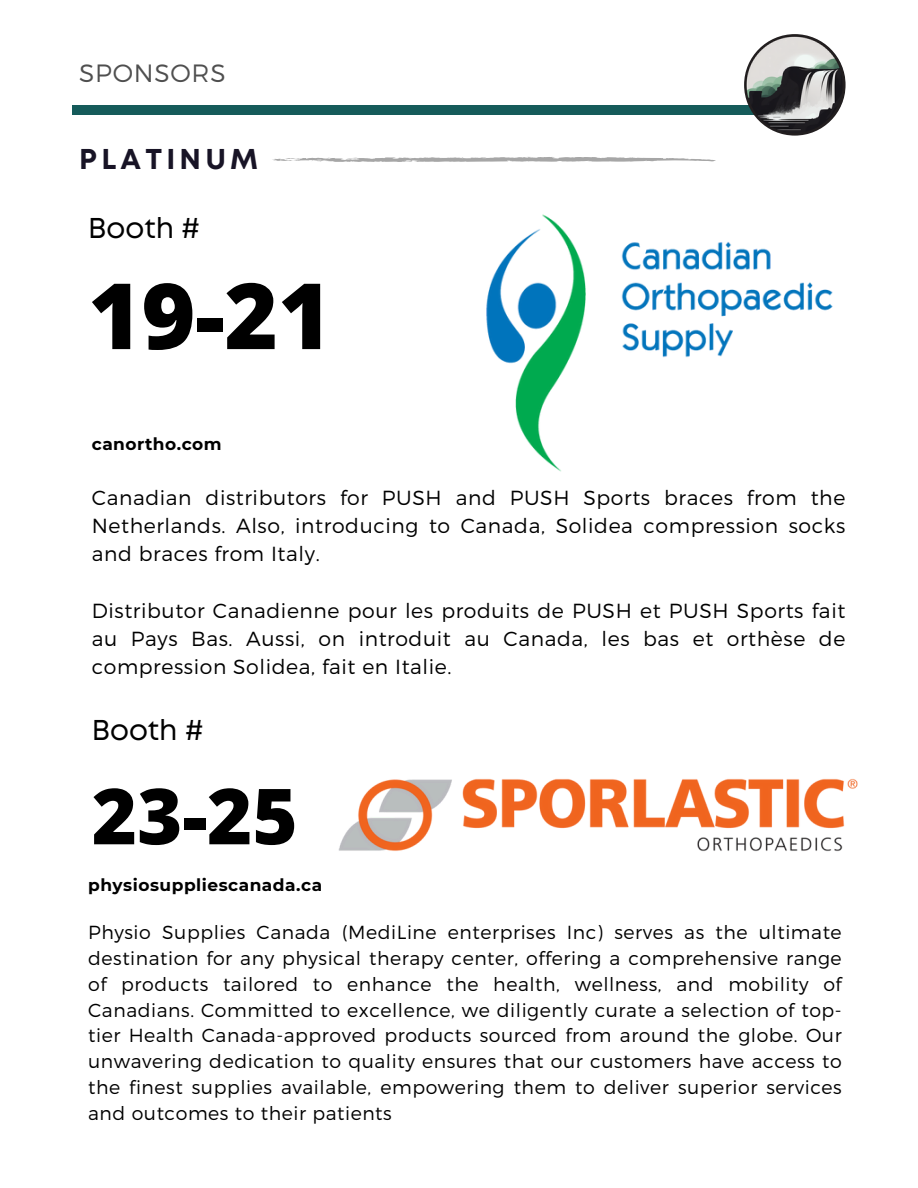
<style>
.page{position:relative;width:918px;height:1188px;background:#fff}
.page>*{position:absolute;margin:0;border:0;box-sizing:border-box;transform-origin:0 0}
.t1{font:800 91.5px "Open Sans";color:#000}
.t2{font:800 77.4px "Open Sans";color:#000}
.t3{font:28.65px "Mont";color:#000}
.t4{font:700 28.65px "Mont";letter-spacing:.15em;color:#181426}
.t5{font:300 25.05px "Montserrat";letter-spacing:.03em;color:#4f4f4f}
.t6{font:300 20.4px/28.2px "Montserrat";letter-spacing:.03em;color:#000;text-align:justify}
.t7{font:300 18.9px/25.8px "Montserrat";letter-spacing:.03em;color:#000;text-align:justify}
.t8{font:700 16.95px "Montserrat";letter-spacing:.03em;color:#000}
</style>
<div class="page">
<img style="left:486px;top:214px;width:347px;height:258px">
<div style="left:72px;top:106px;width:747px;height:9px;background:#155b5a"></div>
<img style="left:744px;top:34px;width:102px;height:102px;border-radius:50%">
<img style="left:338px;top:778px;width:520px;height:74px">
<svg style="left:272px;top:157px;width:444px;height:5px"></svg>
<h3 class="t5" style="left:79px;top:57px;width:148px">SPONSORS</h3>
<h4 class="t4" style="left:79px;top:148px;width:180px">PLATINUM</h4>
<p class="t3" style="left:88px;top:217px;width:113px">Booth #</p>
<p class="t1" style="left:88px;top:251px;width:245px">19-21</p>
<h4 class="t8" style="left:92px;top:433px;width:131px">canortho.com</h4>
<h1 class="t6" style="left:92px;top:483px;width:755px">Canadian distributors for PUSH and PUSH Sports braces from the Netherlands. Also, introducing to Canada, Solidea compression socks and braces from Italy.</h1>
<p class="t6" style="left:92px;top:595px;width:755px">Distributor Canadienne pour les produits de PUSH et PUSH Sports fait au Pays Bas. Aussi, on introduit au Canada, les bas et orthèse de compression Solidea, fait en Italie.</p>
<h6 class="t3" style="left:92px;top:719px;width:113px">Booth #</h6>
<h6 class="t2" style="left:92px;top:762px;width:207px">23-25</h6>
<h2 class="t8" style="left:88px;top:874px;width:236px">physiosuppliescanada.ca</h2>
<p class="t7" style="left:88px;top:918px;width:755px">Physio Supplies Canada (MediLine enterprises Inc) serves as the ultimate destination for any physical therapy center, offering a comprehensive range of products tailored to enhance the health, wellness, and mobility of Canadians. Committed to excellence, we diligently curate a selection of top&shy;tier Health Canada-approved products sourced from around the globe. Our unwavering dedication to quality ensures that our customers have access to the finest supplies available, empowering them to deliver superior services and outcomes to their patients</p>
</div>
